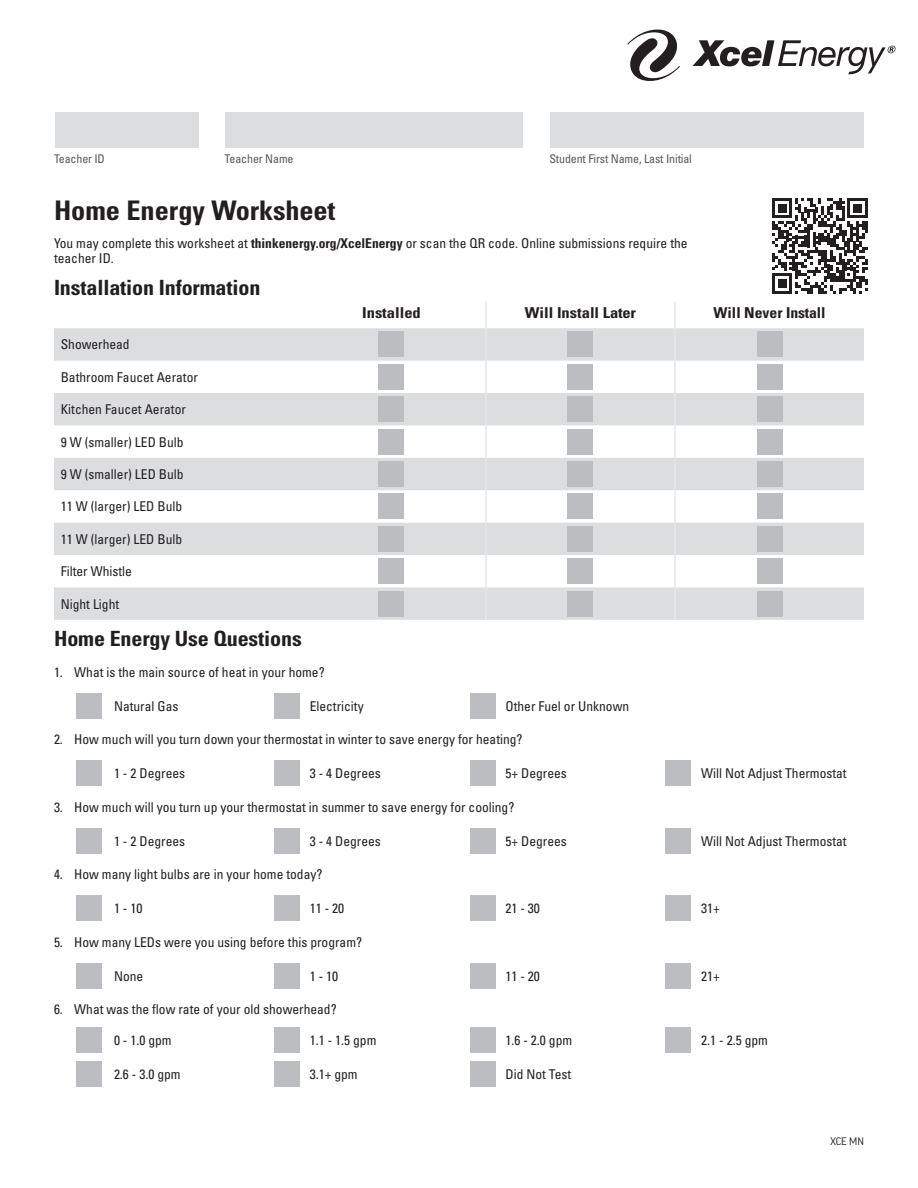
<style>
.page{position:relative;width:918px;height:1188px;background:#fff}
.page>*{position:absolute;margin:0;border:0;box-sizing:border-box;transform-origin:0 0}
.t1{font:700 condensed 27px "Univers LT Std";letter-spacing:-.005em;color:#231f20;scale:1.05 1}
.t2{font:700 condensed 21px "Univers LT Std";letter-spacing:-.005em;color:#231f20;scale:1.05 1}
.t3{font:700 condensed 15px "Univers LT Std";color:#231f20;scale:1.1 1}
.t4{font:700 condensed 15px "Univers LT Std";color:#231f20;scale:1.05 1}
.BP{font:condensed 13.5px/15px "Univers LT Std";color:#231f20}
.AC{font:condensed 13.5px "Univers LT Std";color:#231f20}
.BP-2{font:condensed 12px "Univers LT Std";letter-spacing:-.01em;color:#57585a}
.Fill{font:10.5px "Good Pro";color:#231f20}
.s1{font-weight:700}
</style>
<div class="page">
<svg style="left:54px;top:328px;width:810px;height:292px;fill:#dcdddf"></svg>
<hr style="left:485px;top:301px;width:2px;height:27px;background:#e6e7e9">
<hr style="left:674px;top:301px;width:2px;height:27px;background:#e6e7e9">
<hr style="left:485px;top:328px;width:2px;height:33px;background:#e6e7e9">
<hr style="left:674px;top:328px;width:2px;height:33px;background:#e6e7e9">
<hr style="left:485px;top:361px;width:2px;height:32px;background:#e6e7e9">
<hr style="left:674px;top:361px;width:2px;height:32px;background:#e6e7e9">
<hr style="left:485px;top:393px;width:2px;height:32px;background:#e6e7e9">
<hr style="left:674px;top:393px;width:2px;height:32px;background:#e6e7e9">
<hr style="left:485px;top:425px;width:2px;height:33px;background:#e6e7e9">
<hr style="left:674px;top:425px;width:2px;height:33px;background:#e6e7e9">
<hr style="left:485px;top:458px;width:2px;height:32px;background:#e6e7e9">
<hr style="left:674px;top:458px;width:2px;height:32px;background:#e6e7e9">
<hr style="left:485px;top:490px;width:2px;height:33px;background:#e6e7e9">
<hr style="left:674px;top:490px;width:2px;height:33px;background:#e6e7e9">
<hr style="left:485px;top:523px;width:2px;height:32px;background:#e6e7e9">
<hr style="left:674px;top:523px;width:2px;height:32px;background:#e6e7e9">
<hr style="left:485px;top:555px;width:2px;height:32px;background:#e6e7e9">
<hr style="left:674px;top:555px;width:2px;height:32px;background:#e6e7e9">
<hr style="left:485px;top:587px;width:2px;height:33px;background:#e6e7e9">
<hr style="left:674px;top:587px;width:2px;height:33px;background:#e6e7e9">
<div style="left:378px;top:332px;width:26px;height:25px;background:#bcbdc0"></div>
<div style="left:568px;top:332px;width:25px;height:25px;background:#bcbdc0"></div>
<div style="left:757px;top:332px;width:26px;height:25px;background:#bcbdc0"></div>
<div style="left:378px;top:364px;width:26px;height:26px;background:#bcbdc0"></div>
<div style="left:568px;top:364px;width:25px;height:26px;background:#bcbdc0"></div>
<div style="left:757px;top:364px;width:26px;height:26px;background:#bcbdc0"></div>
<div style="left:378px;top:396px;width:26px;height:26px;background:#bcbdc0"></div>
<div style="left:568px;top:396px;width:25px;height:26px;background:#bcbdc0"></div>
<div style="left:757px;top:396px;width:26px;height:26px;background:#bcbdc0"></div>
<div style="left:378px;top:429px;width:26px;height:25px;background:#bcbdc0"></div>
<div style="left:568px;top:429px;width:25px;height:25px;background:#bcbdc0"></div>
<div style="left:757px;top:429px;width:26px;height:25px;background:#bcbdc0"></div>
<div style="left:378px;top:461px;width:26px;height:26px;background:#bcbdc0"></div>
<div style="left:568px;top:461px;width:25px;height:26px;background:#bcbdc0"></div>
<div style="left:757px;top:461px;width:26px;height:26px;background:#bcbdc0"></div>
<div style="left:378px;top:494px;width:26px;height:25px;background:#bcbdc0"></div>
<div style="left:568px;top:494px;width:25px;height:25px;background:#bcbdc0"></div>
<div style="left:757px;top:494px;width:26px;height:25px;background:#bcbdc0"></div>
<div style="left:378px;top:526px;width:26px;height:26px;background:#bcbdc0"></div>
<div style="left:568px;top:526px;width:25px;height:26px;background:#bcbdc0"></div>
<div style="left:757px;top:526px;width:26px;height:26px;background:#bcbdc0"></div>
<div style="left:378px;top:558px;width:26px;height:26px;background:#bcbdc0"></div>
<div style="left:568px;top:558px;width:25px;height:26px;background:#bcbdc0"></div>
<div style="left:757px;top:558px;width:26px;height:26px;background:#bcbdc0"></div>
<div style="left:378px;top:591px;width:26px;height:25px;background:#bcbdc0"></div>
<div style="left:568px;top:591px;width:25px;height:25px;background:#bcbdc0"></div>
<div style="left:757px;top:591px;width:26px;height:25px;background:#bcbdc0"></div>
<div style="left:76px;top:693px;width:26px;height:26px;background:#bcbdc0"></div>
<div style="left:274px;top:693px;width:26px;height:26px;background:#bcbdc0"></div>
<div style="left:470px;top:693px;width:25px;height:26px;background:#bcbdc0"></div>
<div style="left:76px;top:761px;width:26px;height:25px;background:#bcbdc0"></div>
<div style="left:274px;top:761px;width:26px;height:25px;background:#bcbdc0"></div>
<div style="left:470px;top:761px;width:25px;height:25px;background:#bcbdc0"></div>
<div style="left:666px;top:761px;width:25px;height:25px;background:#bcbdc0"></div>
<div style="left:76px;top:828px;width:26px;height:26px;background:#bcbdc0"></div>
<div style="left:274px;top:828px;width:26px;height:26px;background:#bcbdc0"></div>
<div style="left:470px;top:828px;width:25px;height:26px;background:#bcbdc0"></div>
<div style="left:666px;top:828px;width:25px;height:26px;background:#bcbdc0"></div>
<div style="left:76px;top:896px;width:26px;height:25px;background:#bcbdc0"></div>
<div style="left:274px;top:896px;width:26px;height:25px;background:#bcbdc0"></div>
<div style="left:470px;top:896px;width:25px;height:25px;background:#bcbdc0"></div>
<div style="left:666px;top:896px;width:25px;height:25px;background:#bcbdc0"></div>
<div style="left:76px;top:963px;width:26px;height:26px;background:#bcbdc0"></div>
<div style="left:274px;top:963px;width:26px;height:26px;background:#bcbdc0"></div>
<div style="left:470px;top:963px;width:25px;height:26px;background:#bcbdc0"></div>
<div style="left:666px;top:963px;width:25px;height:26px;background:#bcbdc0"></div>
<div style="left:76px;top:1027px;width:26px;height:26px;background:#bcbdc0"></div>
<div style="left:274px;top:1027px;width:26px;height:26px;background:#bcbdc0"></div>
<div style="left:470px;top:1027px;width:25px;height:26px;background:#bcbdc0"></div>
<div style="left:666px;top:1027px;width:25px;height:26px;background:#bcbdc0"></div>
<div style="left:76px;top:1061px;width:26px;height:25px;background:#bcbdc0"></div>
<div style="left:274px;top:1061px;width:26px;height:25px;background:#bcbdc0"></div>
<div style="left:470px;top:1061px;width:25px;height:25px;background:#bcbdc0"></div>
<svg style="left:772px;top:198px;width:96px;height:96px"></svg>
<div style="left:55px;top:112px;width:144px;height:36px;background:#dcdddf"></div>
<div style="left:225px;top:112px;width:298px;height:36px;background:#dcdddf"></div>
<div style="left:550px;top:112px;width:314px;height:36px;background:#dcdddf"></div>
<svg style="left:627px;top:30px;width:53px;height:51px"></svg>
<svg style="left:693px;top:40px;width:202px;height:34px"></svg>
<p class="BP-2" style="left:54px;top:151px;width:52px">Teacher ID</p>
<p class="BP-2" style="left:225px;top:151px;width:70px">Teacher Name</p>
<p class="BP-2" style="left:549px;top:151px;width:144px">Student First Name, Last Initial</p>
<p class="t1" style="left:54px;top:194px;width:269px">Home Energy Worksheet</p>
<p class="BP" style="left:54px;top:236px;width:635px">You may complete this worksheet at <span class="s1">thinkenergy.org/XcelEnergy</span> or scan the QR code. Online submissions require the teacher ID.</p>
<h1 class="t2" style="left:54px;top:275px;width:198px">Installation Information</h1>
<p class="t3" style="left:362px;top:304px;width:55px">Installed</p>
<p class="t3" style="left:525px;top:304px;width:103px">Will Install Later</p>
<p class="t4" style="left:714px;top:304px;width:108px">Will Never Install</p>
<p class="BP" style="left:61px;top:337px;width:70px">Showerhead</p>
<p class="BP" style="left:61px;top:369px;width:139px">Bathroom Faucet Aerator</p>
<p class="BP" style="left:61px;top:402px;width:127px">Kitchen Faucet Aerator</p>
<p class="BP" style="left:61px;top:434px;width:124px">9 W (smaller) LED Bulb</p>
<p class="BP" style="left:61px;top:466px;width:124px">9 W (smaller) LED Bulb</p>
<p class="BP" style="left:61px;top:499px;width:123px">11 W (larger) LED Bulb</p>
<p class="BP" style="left:61px;top:531px;width:123px">11 W (larger) LED Bulb</p>
<p class="BP" style="left:61px;top:564px;width:73px">Filter Whistle</p>
<p class="BP" style="left:61px;top:596px;width:60px">Night Light</p>
<h2 class="t2" style="left:54px;top:625px;width:238px">Home Energy Use Questions</h2>
<p class="BP" style="left:54px;top:664px;width:272px">1. What is the main source of heat in your home?</p>
<p class="AC" style="left:114px;top:697px;width:66px">Natural Gas</p>
<p class="AC" style="left:310px;top:697px;width:55px">Electricity</p>
<p class="AC" style="left:506px;top:697px;width:125px">Other Fuel or Unknown</p>
<p class="BP" style="left:54px;top:732px;width:470px">2. How much will you turn down your thermostat in winter to save energy for heating?</p>
<p class="AC" style="left:114px;top:765px;width:73px">1 - 2 Degrees</p>
<p class="AC" style="left:310px;top:765px;width:73px">3 - 4 Degrees</p>
<p class="AC" style="left:506px;top:765px;width:63px">5+ Degrees</p>
<p class="AC" style="left:701px;top:765px;width:147px">Will Not Adjust Thermostat</p>
<p class="BP" style="left:54px;top:799px;width:462px">3. How much will you turn up your thermostat in summer to save energy for cooling?</p>
<p class="AC" style="left:114px;top:832px;width:73px">1 - 2 Degrees</p>
<p class="AC" style="left:310px;top:832px;width:73px">3 - 4 Degrees</p>
<p class="AC" style="left:506px;top:832px;width:63px">5+ Degrees</p>
<p class="AC" style="left:701px;top:832px;width:147px">Will Not Adjust Thermostat</p>
<p class="BP" style="left:54px;top:867px;width:270px">4. How many light bulbs are in your home today?</p>
<p class="AC" style="left:114px;top:900px;width:30px">1 - 10</p>
<p class="AC" style="left:310px;top:900px;width:36px">11 - 20</p>
<p class="AC" style="left:506px;top:900px;width:36px">21 - 30</p>
<p class="AC" style="left:701px;top:900px;width:20px">31+</p>
<p class="BP" style="left:54px;top:934px;width:310px">5. How many LEDs were you using before this program?</p>
<p class="AC" style="left:114px;top:967px;width:31px">None</p>
<p class="AC" style="left:310px;top:967px;width:30px">1 - 10</p>
<p class="AC" style="left:506px;top:967px;width:36px">11 - 20</p>
<p class="AC" style="left:701px;top:967px;width:20px">21+</p>
<p class="BP" style="left:54px;top:1002px;width:284px">6. What was the flow rate of your old showerhead?</p>
<p class="AC" style="left:114px;top:1031px;width:59px">0 - 1.0 gpm</p>
<p class="AC" style="left:310px;top:1031px;width:68px">1.1 - 1.5 gpm</p>
<p class="AC" style="left:506px;top:1031px;width:68px">1.6 - 2.0 gpm</p>
<p class="AC" style="left:701px;top:1031px;width:68px">2.1 - 2.5 gpm</p>
<p class="AC" style="left:114px;top:1065px;width:68px">2.6 - 3.0 gpm</p>
<p class="AC" style="left:310px;top:1065px;width:49px">3.1+ gpm</p>
<p class="AC" style="left:506px;top:1065px;width:67px">Did Not Test</p>
<p class="Fill" style="left:830px;top:1135px;width:35px">XCE MN</p>
</div>
